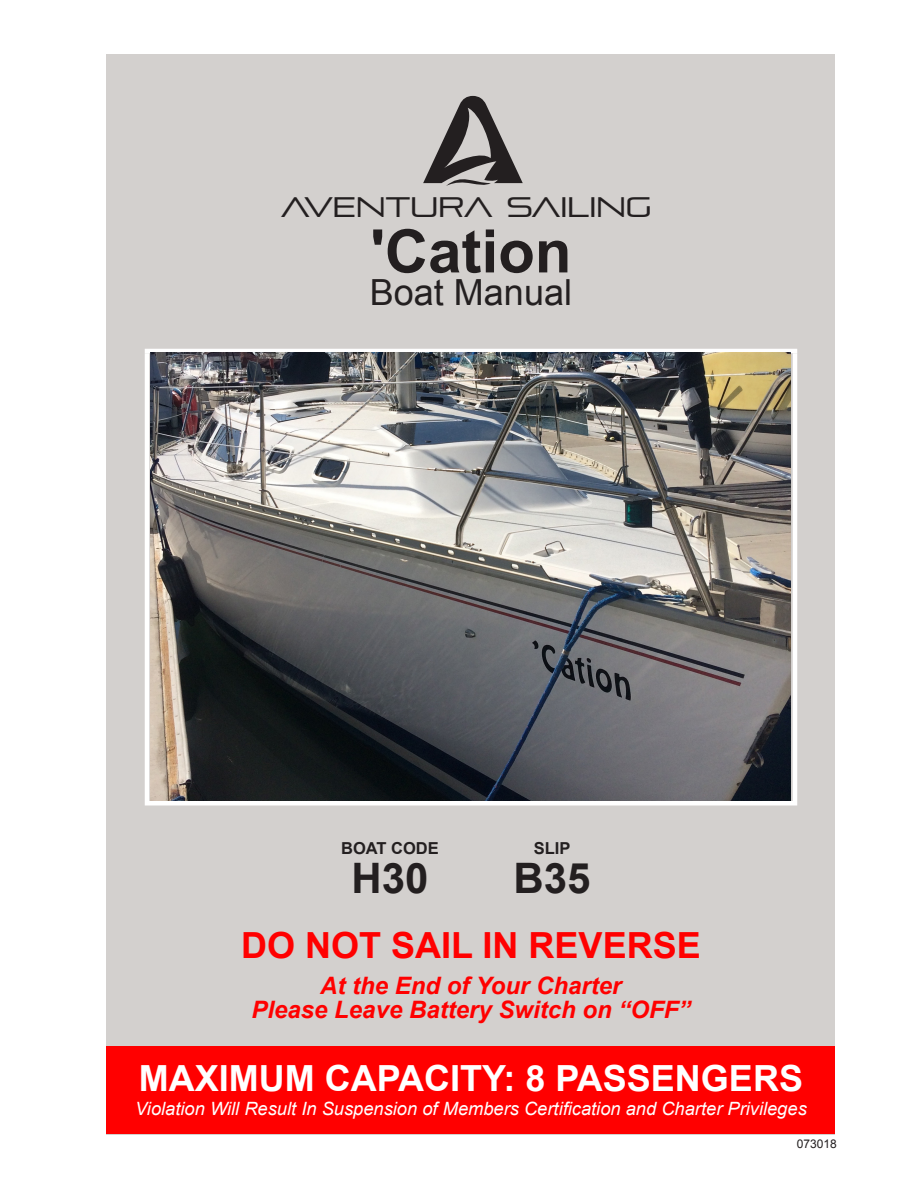
<style>
.page{position:relative;width:918px;height:1188px;background:#fff}
.page>*{position:absolute;margin:0;border:0;box-sizing:border-box;transform-origin:0 0}
.t1{font:700 60px "Arial";color:#231f20}
.t2{font:700 42px "Arial";color:#231f20}
.t3{font:700 36px "Arial";color:#fff}
.t4{font:700 36px "Arial";color:#f00}
.t5{font:36px "Arial";color:#231f20}
.t6{font:28.2px "Pirulen Bk";color:#231f20}
.t7{font:italic 700 24px/24px "Arial";color:#f00;text-align:center}
.t8{font:italic 18.3px "Arial";color:#fff}
.t9{font:700 16.5px "Arial";color:#231f20}
.t10{font:12px "Arial";color:#231f20}
</style>
<div class="page">
<div style="left:106px;top:54px;width:730px;height:1080px;background:#d3d0ce"></div>
<div style="left:106px;top:1046px;width:730px;height:88px;background:#f00"></div>
<svg style="left:145px;top:349px;width:164px;height:4px"></svg>
<hr style="left:145px;top:353px;width:4px;height:448px;background:#fff">
<svg style="left:309px;top:349px;width:162px;height:4px"></svg>
<svg style="left:471px;top:349px;width:162px;height:4px"></svg>
<svg style="left:633px;top:349px;width:164px;height:4px"></svg>
<hr style="left:793px;top:353px;width:4px;height:448px;background:#fff">
<div style="left:145px;top:801px;width:164px;height:5px;background:#fff"></div>
<div style="left:309px;top:801px;width:162px;height:5px;background:#fff"></div>
<div style="left:471px;top:801px;width:162px;height:5px;background:#fff"></div>
<div style="left:633px;top:801px;width:164px;height:5px;background:#fff"></div>
<svg style="left:423px;top:96px;width:100px;height:90px"></svg>
<img style="left:151px;top:353px;width:640px;height:448px">
<h3 class="t6" style="left:281px;top:190px;width:372px">AVENTURA SAILING</h3>
<h1 class="t1" style="left:371px;top:211px;width:202px">'Cation</h1>
<h3 class="t5" style="left:370px;top:269px;width:204px">Boat Manual</h3>
<p class="t9" style="left:534px;top:837px;width:38px">SLIP</p>
<h2 class="t2" style="left:513px;top:850px;width:79px">B35</h2>
<h3 class="t4" style="left:241px;top:922px;width:461px">DO NOT SAIL IN REVERSE</h3>
<h3 class="t7" style="left:252px;top:975px;width:440px">At the End of Your Charter<br>Please Leave Battery Switch on “OFF”</h3>
<p class="t9" style="left:341px;top:837px;width:99px">BOAT CODE</p>
<h2 class="t2" style="left:351px;top:850px;width:79px">H30</h2>
<h3 class="t3" style="left:139px;top:1055px;width:666px">MAXIMUM CAPACITY: 8 PASSENGERS</h3>
<p class="t8" style="left:135px;top:1097px;width:673px">Violation Will Result In Suspension of Members Certification and Charter Privileges</p>
<p class="t10" style="left:797px;top:1136px;width:42px">073018</p>
</div>
